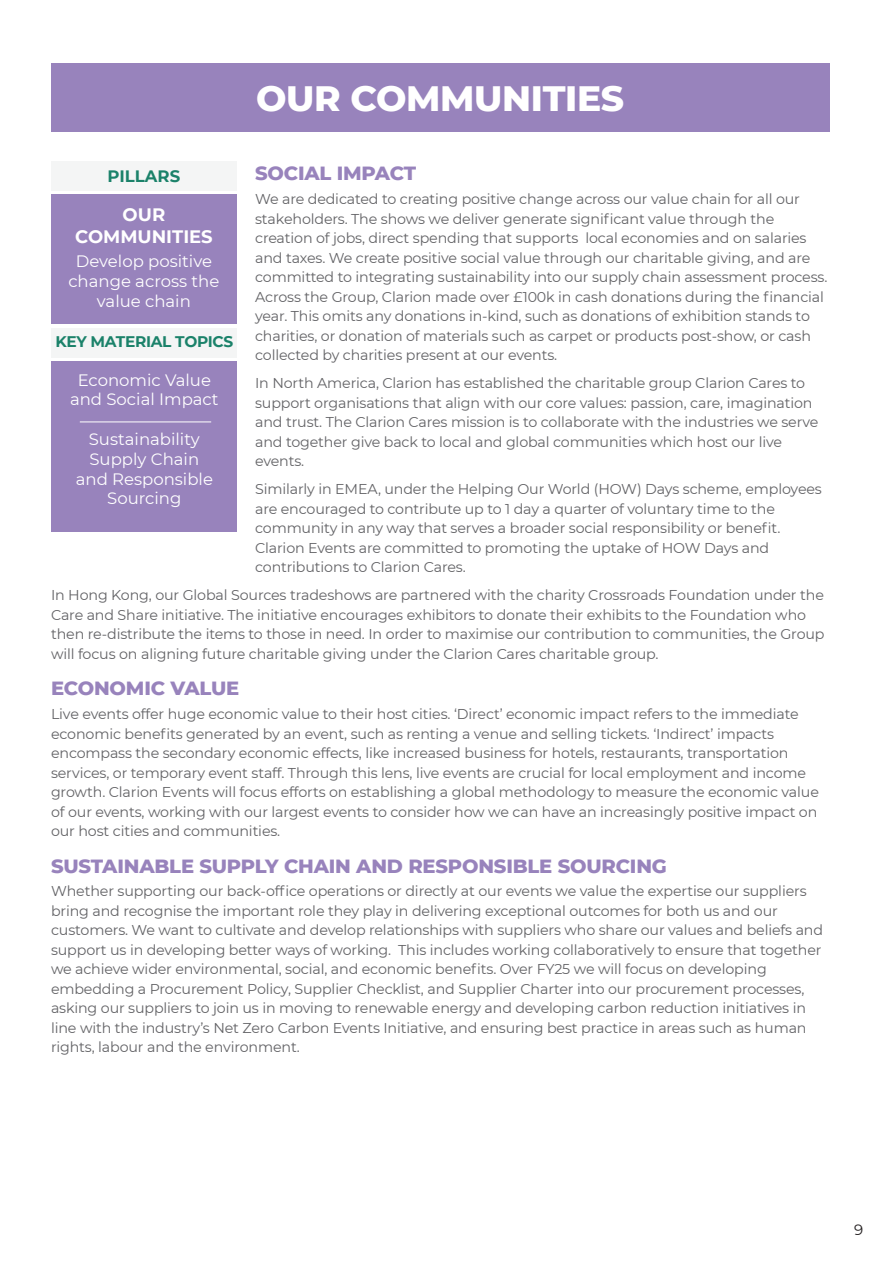
<style>
.page{position:relative;width:893px;height:1263px;background:#fff}
.page>*{position:absolute;margin:0;border:0;box-sizing:border-box;transform-origin:0 0}
.Heading_2{font:800 36px "Montserrat";letter-spacing:-.01em;color:#fff}
.t1{font:800 19.5px "Montserrat";letter-spacing:-.01em;color:#9883bc}
.t2{font:700 18px/22.5px "Montserrat";color:#fff;text-align:center}
.t3{font:16.5px/19.8px "Montserrat";color:#fff;text-align:center}
.t4{font:700 16.5px "Montserrat";color:#1b826a}
.t5{font:700 15.3px "Montserrat";letter-spacing:-.02em;color:#1b826a}
.t6{font:15px "Montserrat";color:#231f20}
.t7{font:14.25px/19.5px "Montserrat";letter-spacing:-.01em;color:#636366}
</style>
<div class="page">
<div style="left:51px;top:64px;width:778px;height:68px;background:#9883bc"></div>
<div style="left:51px;top:195px;width:186px;height:129px;background:#9883bc"></div>
<div style="left:51px;top:162px;width:186px;height:29px;background:#f4f5f5"></div>
<div style="left:51px;top:328px;width:186px;height:29px;background:#f4f5f5"></div>
<div style="left:51px;top:361px;width:186px;height:170px;background:#9883bc"></div>
<hr style="left:80px;top:421px;width:131px;height:1px;background:#fff">
<p class="Heading_2" style="left:256px;top:72px;width:370px">OUR COMMUNITIES</p>
<p class="t1" style="left:255px;top:159px;width:163px">SOCIAL IMPACT</p>
<p class="t7" style="left:255px;top:189px;width:574px">We are dedicated to creating positive change across our value chain for all our stakeholders. The shows we deliver generate significant value through the creation of jobs, direct spending that supports local economies and on salaries and taxes. We create positive social value through our charitable giving, and are committed to integrating sustainability into our supply chain assessment process.<br>Across the Group, Clarion made over £100k in cash donations during the financial year. This omits any donations in-kind, such as donations of exhibition stands to charities, or donation of materials such as carpet or products post-show, or cash collected by charities present at our events.</p>
<p class="t7" style="left:255px;top:373px;width:565px">In North America, Clarion has established the charitable group Clarion Cares to support organisations that align with our core values: passion, care, imagination and trust. The Clarion Cares mission is to collaborate with the industries we serve and together give back to local and global communities which host our live events.</p>
<p class="t7" style="left:255px;top:479px;width:568px">Similarly in EMEA, under the Helping Our World (HOW) Days scheme, employees are encouraged to contribute up to 1 day a quarter of voluntary time to the community in any way that serves a broader social responsibility or benefit.<br>Clarion Events are committed to promoting the uptake of HOW Days and contributions to Clarion Cares.</p>
<p class="t7" style="left:51px;top:585px;width:775px">In Hong Kong, our Global Sources tradeshows are partnered with the charity Crossroads Foundation under the Care and Share initiative. The initiative encourages exhibitors to donate their exhibits to the Foundation who then re-distribute the items to those in need. In order to maximise our contribution to communities, the Group will focus on aligning future charitable giving under the Clarion Cares charitable group.</p>
<p class="t1" style="left:51px;top:674px;width:190px">ECONOMIC VALUE</p>
<p class="t7" style="left:51px;top:704px;width:769px">Live events offer huge economic value to their host cities. ‘Direct’ economic impact refers to the immediate economic benefits generated by an event, such as renting a venue and selling tickets. ‘Indirect’ impacts encompass the secondary economic effects, like increased business for hotels, restaurants, transportation services, or temporary event staff. Through this lens, live events are crucial for local employment and income growth. Clarion Events will focus efforts on establishing a global methodology to measure the economic value of our events, working with our largest events to consider how we can have an increasingly positive impact on our host cities and communities.</p>
<p class="t1" style="left:51px;top:851px;width:617px">SUSTAINABLE SUPPLY CHAIN AND RESPONSIBLE SOURCING</p>
<p class="t7" style="left:51px;top:881px;width:774px">Whether supporting our back-office operations or directly at our events we value the expertise our suppliers bring and recognise the important role they play in delivering exceptional outcomes for both us and our customers. We want to cultivate and develop relationships with suppliers who share our values and beliefs and support us in developing better ways of working. This includes working collaboratively to ensure that together we achieve wider environmental, social, and economic benefits. Over FY25 we will focus on developing embedding a Procurement Policy, Supplier Checklist, and Supplier Charter into our procurement processes, asking our suppliers to join us in moving to renewable energy and developing carbon reduction initiatives in line with the industry’s Net Zero Carbon Events Initiative, and ensuring best practice in areas such as human rights, labour and the environment.</p>
<p class="t4" style="left:108px;top:164px;width:74px">PILLARS</p>
<p class="t2" style="left:75px;top:202px;width:139px">OUR<br>COMMUNITIES</p>
<p class="t3" style="left:68px;top:251px;width:153px">Develop positive change across the value chain</p>
<p class="t5" style="left:55px;top:331px;width:179px">KEY MATERIAL TOPICS</p>
<p class="t3" style="left:70px;top:369px;width:150px">Economic Value and Social Impact</p>
<p class="t3" style="left:76px;top:429px;width:139px">Sustainability<br>Supply Chain and Responsible<br>Sourcing</p>
<p class="t6" style="left:854px;top:1219px;width:11px">9</p>
</div>
